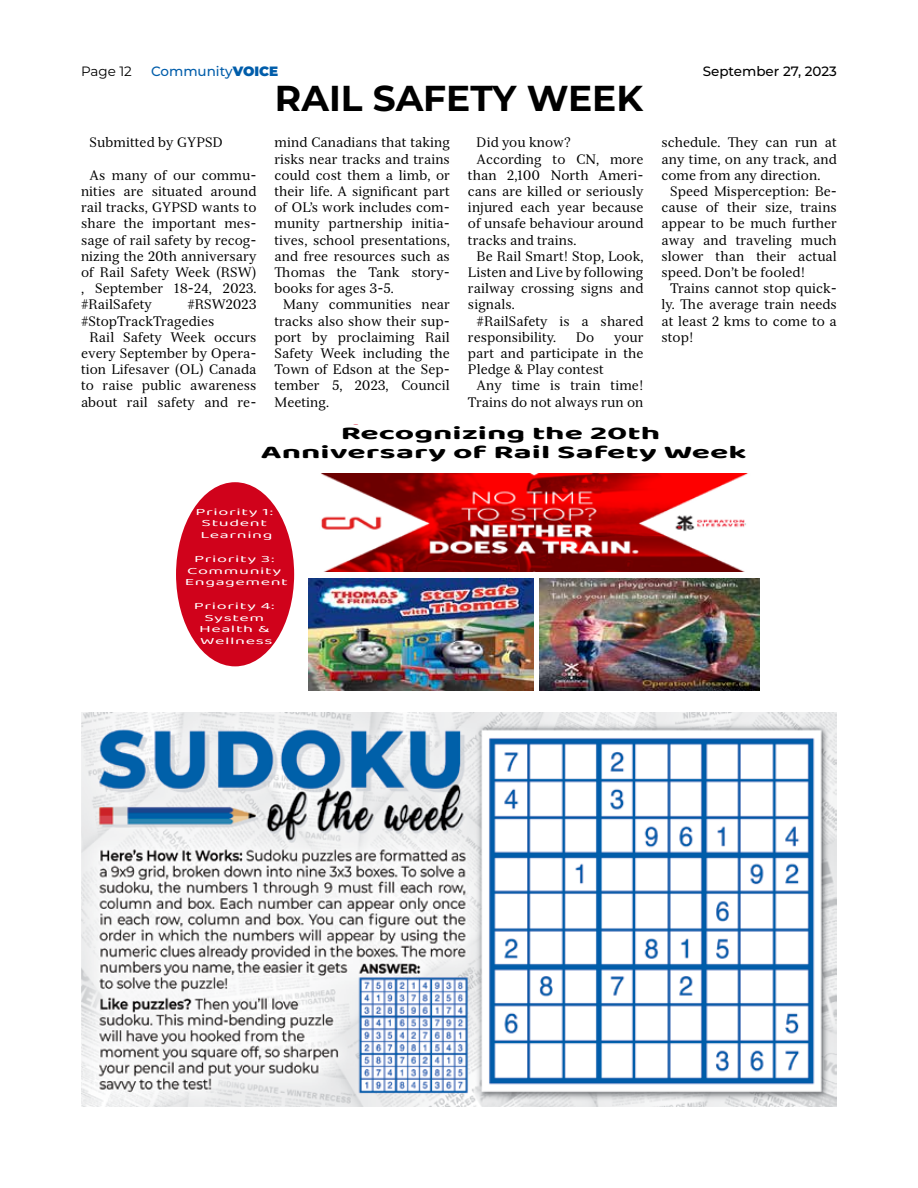
<style>
.page{position:relative;width:918px;height:1188px;background:#fff}
.page>*{position:absolute;margin:0;border:0;box-sizing:border-box;transform-origin:0 0}
.t1{font:700 36px "Montserrat";color:#000}
.t2{font:700 18.45px/18.5px "Baloo 2";color:#000;text-align:center;scale:1.83 1}
.t3{font:13.5px/16.2px "Serif 12 Beta";color:#000;text-align:justify}
.t4{font:500 13.5px "Montserrat";color:#000}
.t5{font:500 13.5px "Montserrat";color:#005daa}
.t6{font:13.5px "Montserrat";color:#000}
.t7{font:10.5px "Baloo 2";color:#000;scale:1.83 1}
.t8{font:9.75px/11.7px "Baloo 2";letter-spacing:.035em;color:#fff;text-align:center;scale:1.83 1}
.s1{font-weight:900}
</style>
<div class="page">
<img style="left:81px;top:713px;width:756px;height:394px">
<div style="left:176px;top:482px;width:118px;height:184px;background:#d0021b;border-radius:50%"></div>
<img style="left:540px;top:579px;width:220px;height:112px">
<img style="left:308px;top:579px;width:225px;height:111px">
<img style="left:321px;top:473px;width:427px;height:98px">
<p class="t6" style="left:81px;top:62px;width:52px">Page 12</p>
<p class="t5" style="left:151px;top:62px;width:129px">Community<span class="s1">VOICE</span></p>
<p class="t3" style="left:90px;top:135px;width:135px">Submitted by GYPSD</p>
<p class="t3" style="left:81px;top:167px;width:177px;text-indent:9px">As many of our commu&shy;nities are situated around rail tracks, GYPSD wants to share the important mes&shy;sage of rail safety by recog&shy;nizing the 20th anniversary of Rail Safety Week (RSW) , September 18-24, 2023. #RailSafety</p>
<p class="t3" style="left:81px;top:297px;width:177px;text-indent:106px">#RSW2023 #StopTrackTragedies</p>
<p class="t3" style="left:81px;top:329px;width:177px;text-indent:9px">Rail Safety Week occurs every September by Opera&shy;tion Lifesaver (OL) Canada to raise public awareness about rail safety and re-</p>
<p class="t7" style="left:213px;top:384px;width:25px">2023</p>
<h1 class="t1" style="left:275px;top:73px;width:370px">RAIL SAFETY WEEK</h1>
<p class="t3" style="left:274px;top:135px;width:177px">mind Canadians that taking risks near tracks and trains could cost them a limb, or their life. A significant part of OL’s work includes com&shy;munity partnership initia&shy;tives, school presentations, and free resources such as Thomas the Tank story&shy;books for ages 3-5.</p>
<p class="t3" style="left:274px;top:297px;width:177px;text-indent:9px">Many communities near tracks also show their sup&shy;port by proclaiming Rail Safety Week including the Town of Edson at the Sep&shy;tember 5, 2023, Council Meeting.</p>
<p class="t3" style="left:477px;top:135px;width:96px">Did you know?</p>
<p class="t3" style="left:477px;top:151px;width:168px">According to CN, more</p>
<p class="t3" style="left:468px;top:167px;width:177px">than 2,100 North Ameri-</p>
<p class="t3" style="left:468px;top:183px;width:177px">cans are killed or seriously</p>
<p class="t3" style="left:468px;top:199px;width:177px">injured each year because</p>
<p class="t3" style="left:468px;top:216px;width:177px">of unsafe behaviour around</p>
<p class="t3" style="left:468px;top:232px;width:110px">tracks and trains.</p>
<p class="t3" style="left:477px;top:248px;width:168px">Be Rail Smart! Stop, Look,</p>
<p class="t3" style="left:468px;top:264px;width:177px">Listen and Live by following</p>
<p class="t3" style="left:468px;top:280px;width:177px">railway crossing signs and</p>
<p class="t3" style="left:468px;top:297px;width:48px">signals.</p>
<p class="t3" style="left:477px;top:313px;width:168px">#RailSafety is a shared</p>
<p class="t3" style="left:468px;top:329px;width:90px">responsibility.</p>
<p class="t3" style="left:576px;top:329px;width:20px">Do</p>
<p class="t3" style="left:468px;top:329px;width:177px;text-indent:146px">your part and participate in the Pledge &amp; Play contest</p>
<p class="t3" style="left:468px;top:378px;width:177px;text-align:right">Any time is train time!<br>Trains do not always run on</p>
<p class="t4" style="left:703px;top:62px;width:136px">September 27, 2023</p>
<p class="t3" style="left:661px;top:135px;width:177px">schedule. They can run at any time, on any track, and come from any direction.</p>
<p class="t3" style="left:661px;top:183px;width:177px;text-indent:9px">Speed Misperception: Be&shy;cause of their size, trains appear to be much further away and traveling much slower than their actual speed. Don’t be fooled!</p>
<p class="t3" style="left:661px;top:280px;width:177px;text-indent:9px">Trains cannot stop quick&shy;ly. The average train needs at least 2 kms to come to a stop!</p>
<h2 class="t2" style="left:261px;top:425px;width:267px">Recognizing the 20th<br>Anniversary of Rail Safety Week</h2>
<p class="t8" style="left:196px;top:506px;width:44px">Priority 1:<br>Student<br>Learning</p>
<p class="t8" style="left:185px;top:553px;width:58px">Priority 3:<br>Community<br>Engagement</p>
<p class="t8" style="left:194px;top:601px;width:46px">Priority 4:<br>System<br>Health &amp;<br>Wellness</p>
</div>
